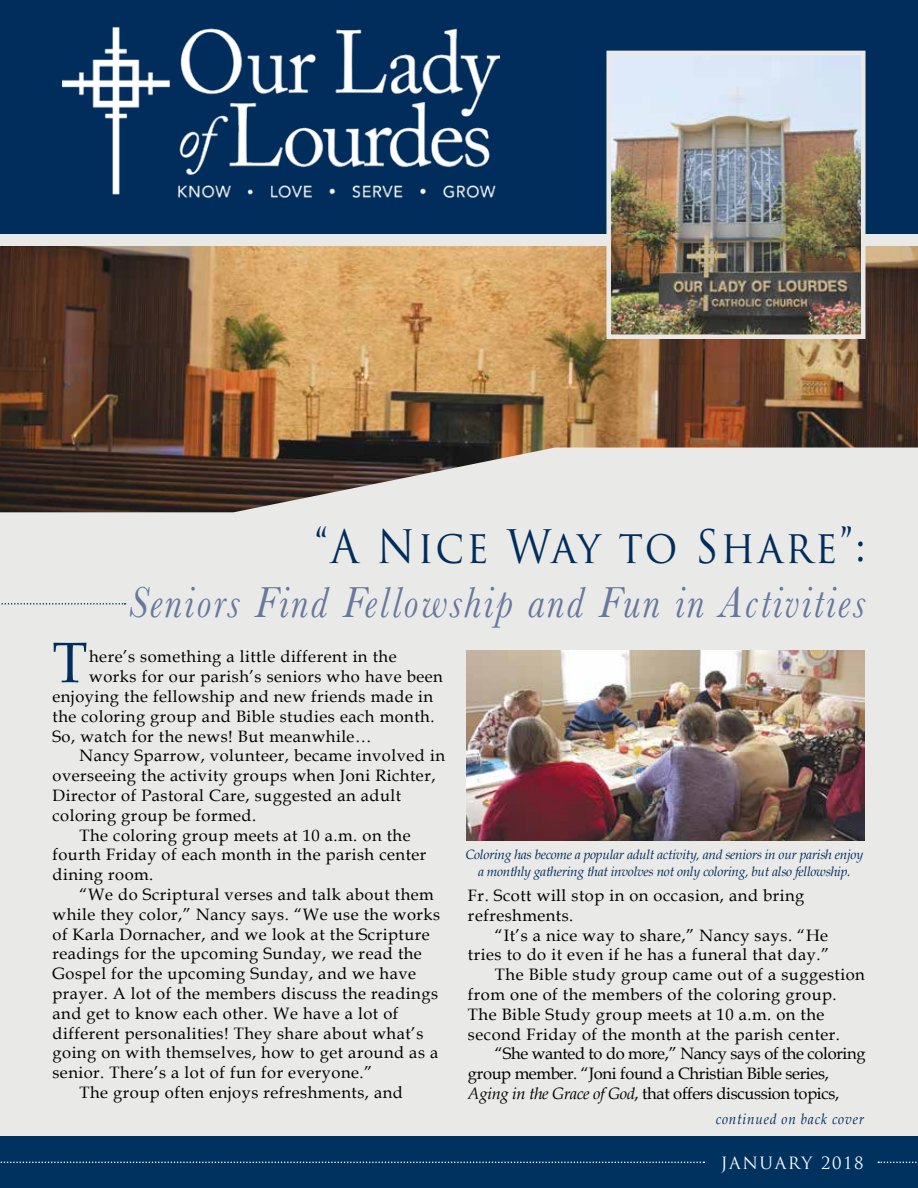
<style>
.page{position:relative;width:918px;height:1188px;background:#fff}
.page>*{position:absolute;margin:0;border:0;box-sizing:border-box;transform-origin:0 0}
.t1{font:57.15px "Book Antiqua";color:#002d5b}
.t2{font:italic 45px "Baskerville";letter-spacing:.06em;color:#67789c;scale:.9 1}
.t3{font:45px "Trajan Pro";letter-spacing:.06em;color:#002d5b;scale:.9 1}
.t4{font:16.5px/19.8px "Book Antiqua";letter-spacing:.03em;color:#000}
.t5{font:16.5px "Book Antiqua";letter-spacing:-.02em;color:#000}
.t6{font:16.5px "Trajan Pro";letter-spacing:.1em;color:#fff}
.t7{font:italic 15px "Book Antiqua";letter-spacing:.06em;color:#002d5b;scale:.9 1}
.t8{font:italic 13.5px/16.2px "Book Antiqua";letter-spacing:-.02em;color:#002d5b;text-align:center}
.s1{font-style:italic}
</style>
<div class="page">
<div style="left:0;top:523px;width:918px;height:615px;background:#e9e9e8"></div>
<img style="left:1px;top:235px;width:917px;height:213px">
<div style="left:0;top:0;width:918px;height:235px;background:#002d5b"></div>
<svg style="left:0;top:448px;width:918px;height:75px;background:#a7a19e"></svg>
<div style="left:0;top:234px;width:917px;height:11px;background:#e9e9e8"></div>
<img style="left:611px;top:56px;width:250px;height:278px">
<div style="left:606px;top:51px;width:260px;height:288px;border:4px solid #e9e9e8"></div>
<div style="left:0;top:1137px;width:918px;height:51px;background:#003260"></div>
<img style="left:63px;top:26px;width:437px;height:172px">
<svg style="left:0;top:1162px;width:704px;height:1px"></svg>
<svg style="left:878px;top:1162px;width:39px;height:1px"></svg>
<svg style="left:1px;top:603px;width:125px;height:2px"></svg>
<img style="left:467px;top:650px;width:397px;height:190px">
<h2 class="t3" style="left:315px;top:518px;width:613px">“A Nice Way to Share”:</h2>
<h2 class="t2" style="left:129px;top:572px;width:820px">Seniors Find Fellowship and Fun in Activities</h2>
<h1 class="t1" style="left:52px;top:623px;width:36px">T</h1>
<p class="t4" style="left:89px;top:647px;width:309px">here’s something a little different in the</p>
<p class="t4" style="left:89px;top:666px;width:355px">works for our parish’s seniors who have been</p>
<p class="t4" style="left:53px;top:686px;width:382px">enjoying the fellowship and new friends made in</p>
<p class="t4" style="left:53px;top:706px;width:383px">the coloring group and Bible studies each month.</p>
<p class="t4" style="left:53px;top:726px;width:321px">So, watch for the news! But meanwhile…</p>
<p class="t4" style="left:79px;top:746px;width:367px">Nancy Sparrow, volunteer, became involved in</p>
<p class="t4" style="left:53px;top:765px;width:384px">overseeing the activity groups when Joni Richter,</p>
<p class="t4" style="left:53px;top:785px;width:350px">Director of Pastoral Care, suggested an adult</p>
<p class="t4" style="left:53px;top:805px;width:205px">coloring group be formed.</p>
<p class="t4" style="left:79px;top:825px;width:333px">The coloring group meets at 10 a.m. on the</p>
<p class="t4" style="left:53px;top:845px;width:375px">fourth Friday of each month in the parish center</p>
<p class="t4" style="left:53px;top:864px;width:102px">dining room.</p>
<p class="t4" style="left:79px;top:884px;width:356px">“We do Scriptural verses and talk about them</p>
<p class="t4" style="left:53px;top:904px;width:389px">while they color,” Nancy says. “We use the works</p>
<p class="t4" style="left:53px;top:924px;width:379px">of Karla Dornacher, and we look at the Scripture</p>
<p class="t4" style="left:53px;top:944px;width:371px">readings for the upcoming Sunday, we read the</p>
<p class="t4" style="left:53px;top:963px;width:365px">Gospel for the upcoming Sunday, and we have</p>
<p class="t4" style="left:53px;top:983px;width:387px">prayer. A lot of the members discuss the readings</p>
<p class="t4" style="left:53px;top:1003px;width:347px">and get to know each other. We have a lot of</p>
<p class="t4" style="left:53px;top:1023px;width:372px">different personalities! They share about what’s</p>
<p class="t4" style="left:53px;top:1043px;width:387px">going on with themselves, how to get around as a</p>
<p class="t4" style="left:53px;top:1062px;width:321px">senior. There’s a lot of fun for everyone.”</p>
<p class="t4" style="left:79px;top:1082px;width:325px">The group often enjoys refreshments, and</p>
<p class="t8" style="left:465px;top:846px;width:399px">Coloring has become a popular adult activity, and seniors in our parish enjoy a monthly gathering that involves not only coloring, but also fellowship.</p>
<p class="t4" style="left:468px;top:885px;width:338px">Fr. Scott will stop in on occasion, and bring refreshments.</p>
<p class="t4" style="left:495px;top:925px;width:335px">“It’s a nice way to share,” Nancy says. “He</p>
<p class="t4" style="left:468px;top:945px;width:363px">tries to do it even if he has a funeral that day.”</p>
<p class="t4" style="left:495px;top:964px;width:371px">The Bible study group came out of a suggestion</p>
<p class="t4" style="left:468px;top:984px;width:370px">from one of the members of the coloring group.</p>
<p class="t4" style="left:468px;top:1004px;width:358px">The Bible Study group meets at 10 a.m. on the</p>
<p class="t4" style="left:468px;top:1024px;width:374px">second Friday of the month at the parish center.</p>
<p class="t5" style="left:495px;top:1042px;width:372px">“She wanted to do more,” Nancy says of the coloring</p>
<p class="t5" style="left:468px;top:1062px;width:362px">group member. “Joni found a Christian Bible series,</p>
<p class="t5" style="left:468px;top:1082px;width:373px"><span class="s1">Aging in the Grace of God</span>, that offers discussion topics,</p>
<p class="t7" style="left:716px;top:1108px;width:166px">continued on back cover</p>
<p class="t6" style="left:721px;top:1152px;width:145px">JANUARY 2018</p>
</div>
